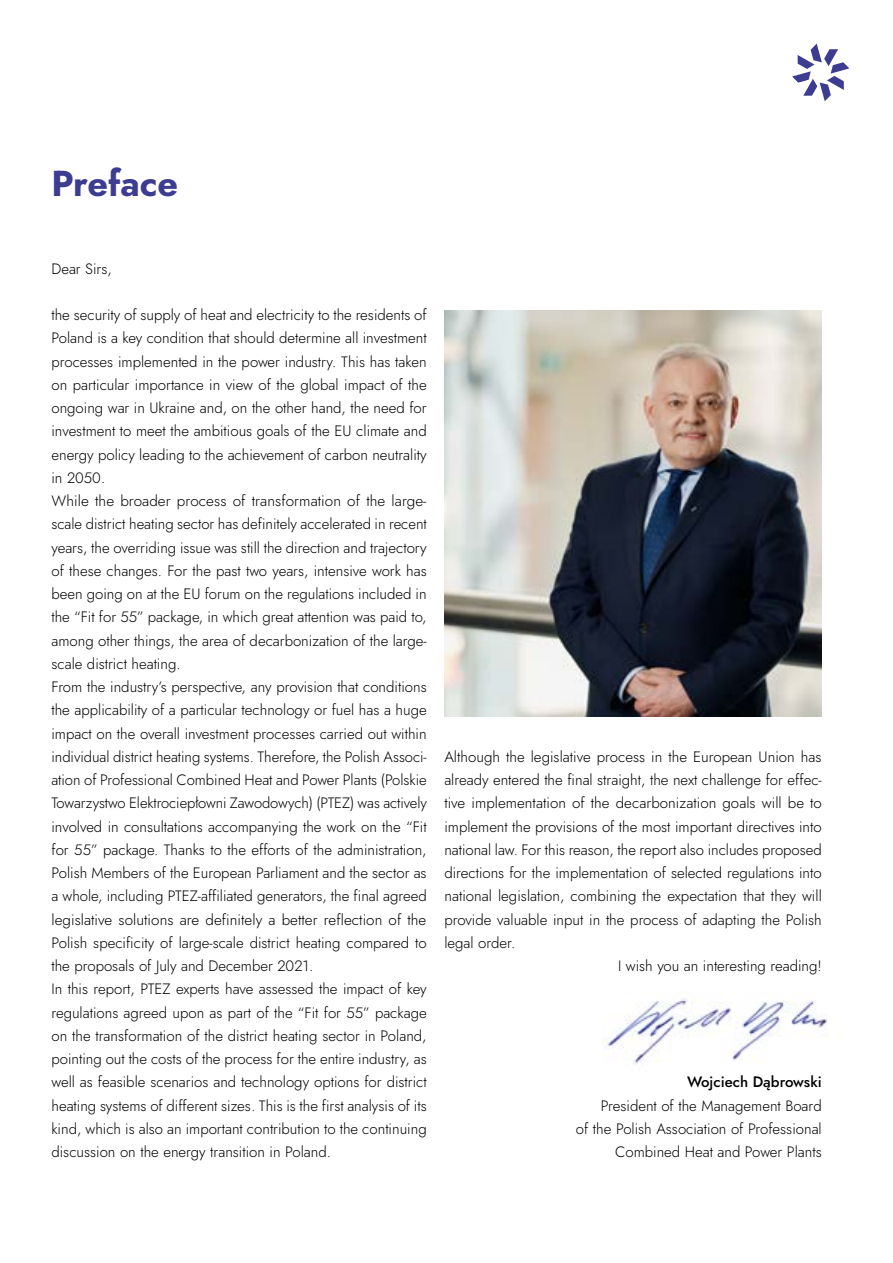
<style>
.page{position:relative;width:893px;height:1263px;background:#fff}
.page>*{position:absolute;margin:0;border:0;box-sizing:border-box;transform-origin:0 0}
.t1{font:700 36px "Jost";color:#3c3d91}
.t2{font:300 15px/23.2px "Jost";color:#000;text-align:right}
.t3{font:500 15px "Jost";color:#000}
</style>
<div class="page">
<img style="left:603px;top:991px;width:225px;height:73px">
<svg style="left:792px;top:44px;width:57px;height:57px"></svg>
<img style="left:444px;top:310px;width:378px;height:406px">
<h1 class="t1" style="left:51px;top:159px;width:128px">Preface</h1>
<p class="t2" style="left:51px;top:257px;width:62px">Dear Sirs,</p>
<p class="t2" style="left:51px;top:303px;width:377px;text-align:left">the security of supply of heat and electricity to the residents of Poland is a key condition that should determine all investment processes implemented in the power industry. This has taken on particular importance in view of the global impact of the ongoing war in Ukraine and, on the other hand, the need for investment to meet the ambitious goals of the EU climate and energy policy leading to the achievement of carbon neutrality in 2050.<br>While the broader process of transformation of the large&shy;scale district heating sector has definitely accelerated in recent years, the overriding issue was still the direction and trajectory of these changes. For the past two years, intensive work has been going on at the EU forum on the regulations included in the “Fit for 55” package, in which great attention was paid to, among other things, the area of decarbonization of the large&shy;scale district heating.<br>From the industry’s perspective, any provision that conditions the applicability of a particular technology or fuel has a huge impact on the overall investment processes carried out within individual district heating systems. Therefore, the Polish Associ&shy;ation of Professional Combined Heat and Power Plants (Polskie Towarzystwo Elektrociepłowni Zawodowych) (PTEZ) was actively involved in consultations accompanying the work on the “Fit for 55” package. Thanks to the efforts of the administration, Polish Members of the European Parliament and the sector as a whole, including PTEZ-affiliated generators, the final agreed legislative solutions are definitely a better reflection of the Polish specificity of large-scale district heating compared to the proposals of July and December 2021.<br>In this report, PTEZ experts have assessed the impact of key regulations agreed upon as part of the “Fit for 55” package on the transformation of the district heating sector in Poland, pointing out the costs of the process for the entire industry, as well as feasible scenarios and technology options for district heating systems of different sizes. This is the first analysis of its kind, which is also an important contribution to the continuing discussion on the energy transition in Poland.</p>
<p class="t2" style="left:444px;top:745px;width:379px">Although the legislative process in the European Union has</p>
<p class="t2" style="left:444px;top:768px;width:379px">already entered the final straight, the next challenge for effec-</p>
<p class="t2" style="left:444px;top:792px;width:379px">tive implementation of the decarbonization goals will be to</p>
<p class="t2" style="left:444px;top:815px;width:379px">implement the provisions of the most important directives into</p>
<p class="t2" style="left:444px;top:838px;width:379px">national law. For this reason, the report also includes proposed</p>
<p class="t2" style="left:444px;top:861px;width:379px">directions for the implementation of selected regulations into</p>
<p class="t2" style="left:444px;top:885px;width:379px">national legislation, combining the expectation that they will</p>
<p class="t2" style="left:444px;top:908px;width:379px">provide valuable input in the process of adapting the Polish</p>
<p class="t2" style="left:444px;top:931px;width:73px">legal order.</p>
<p class="t2" style="left:618px;top:954px;width:205px">I wish you an interesting reading!</p>
<p class="t3" style="left:687px;top:1072px;width:136px">Wojciech Dąbrowski</p>
<p class="t2" style="left:576px;top:1094px;width:247px">President of the Management Board<br>of the Polish Association of Professional<br>Combined Heat and Power Plants</p>
</div>
